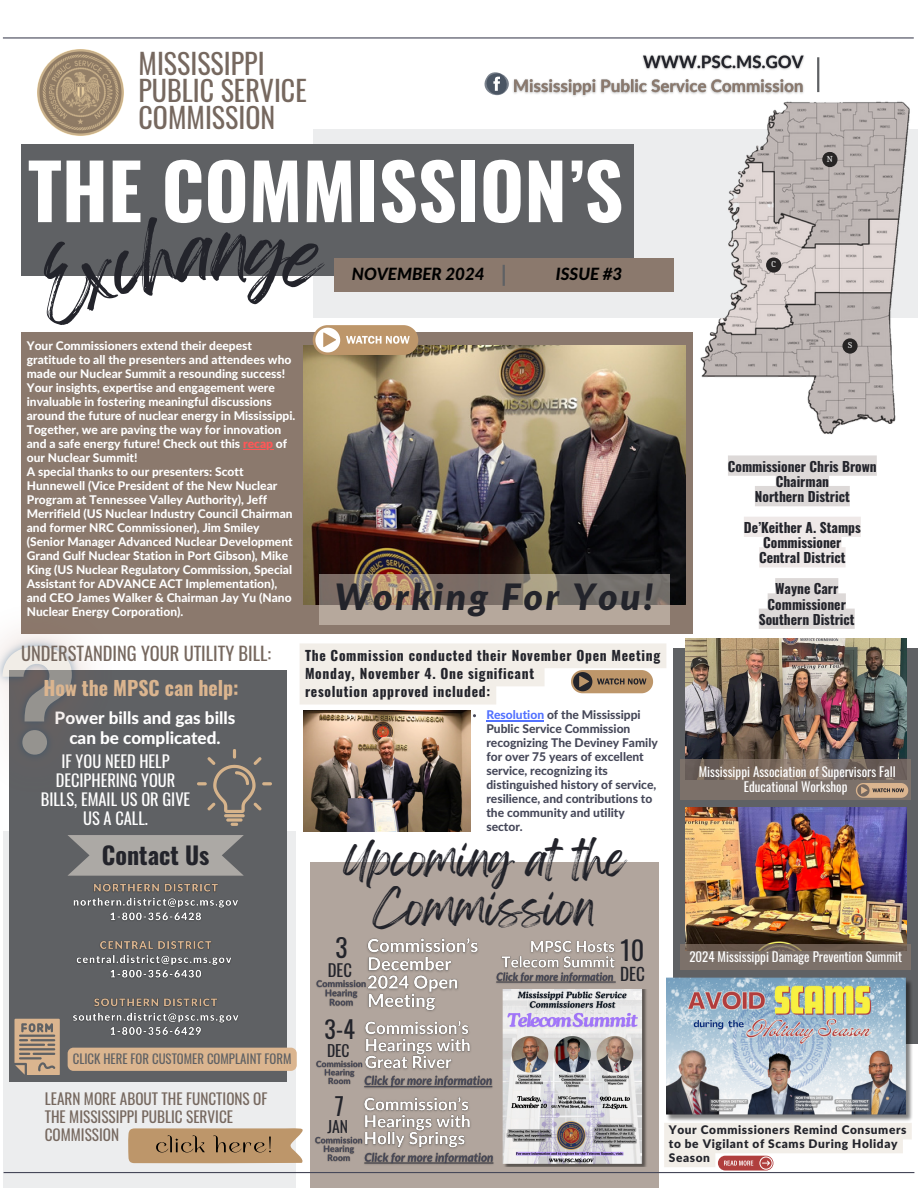
<style>
.page{position:relative;width:918px;height:1188px;background:#fff}
.page>*{position:absolute;margin:0;border:0;box-sizing:border-box;transform-origin:0 0}
.t1{font:700 76.05px "Oswald";color:#fff}
.t2{font:41.7px/48.3px "Feeling Passionate";color:#23242b;text-align:center}
.t3{font:italic 900 36.45px "Lato";letter-spacing:.08em;color:#23242b}
.t4{font:28.05px/27px "Oswald";color:#76685f}
.t5{font:26.25px "Oswald";color:#23242b}
.t6{font:25.35px "Oswald";color:#23242b}
.t7{font:700 24px "Oswald";color:#23242b}
.t8{font:24px "Oswald";color:#23242b}
.t9{font:23.85px "Oswald";color:#23242b}
.t10{font:700 19.8px "Oswald";color:#dbb58f}
.t11{font:18.45px "Oswald";color:#76685f}
.t12{font:800 17.1px/20.2px "Lato Latin";color:#fff;text-align:center}
.t13{font:17.1px "Oswald";color:#23242b}
.t14{font:italic 800 16.95px "Lato";color:#000}
.t15{font:16.65px "Oswald";color:#23242b}
.t16{font:16.35px/19.2px "Oswald";color:#fff;text-align:center}
.t17{font:15.6px "Oswald";color:#23242b}
.t18{font:15.3px/18px "Oswald";color:#76685f}
.t19{font:700 13.65px/18.1px "Oswald";letter-spacing:.05em;color:#23242b}
.t20{font:700 13.5px "Oswald";color:#23242b}
.t21{font:12.9px/15.1px "Oswald";color:#fff;text-align:center}
.t22{font:12.75px "Oswald";color:#5f6164}
.t23{font:800 12px/14px "Lato Latin";color:#fff}
.t24{font:800 12px/14px "Lato Latin";color:#464859}
.t25{font:900 11.85px/14px "Lato Latin";letter-spacing:.05em;color:#23242b}
.t26{font:8.85px "Caladea";color:#eeefef}
.s1{font-weight:900;color:#ff5757}
.s2{color:#5271ff}
</style>
<div class="page">
<div style="left:21px;top:332px;width:672px;height:302px;background:#8b796d"></div>
<div style="left:313px;top:129px;width:605px;height:189px;background:#ecedee"></div>
<div style="left:21px;top:144px;width:612px;height:131px;background:#5f6164"></div>
<div style="left:334px;top:258px;width:340px;height:34px;background:#8b796d"></div>
<hr style="left:503px;top:265px;width:2px;height:21px;background:#5f6164">
<div style="left:674px;top:648px;width:244px;height:396px;background:#5f6164"></div>
<div style="left:3px;top:831px;width:293px;height:357px;background:#ecedee"></div>
<div style="left:10px;top:670px;width:277px;height:411px;background:#5f6164"></div>
<img style="left:198px;top:750px;width:73px;height:75px">
<div style="left:311px;top:862px;width:348px;height:326px;background:#b1a59d"></div>
<hr style="left:4px;top:1172px;width:910px;height:1px;background:#464859">
<hr style="left:3px;top:37px;width:911px;height:2px;background:#464859">
<img style="left:38px;top:50px;width:85px;height:85px">
<hr style="left:817px;top:57px;width:2px;height:35px;background:#5f6164">
<img style="left:515px;top:54px;width:289px;height:43px">
<svg style="left:484px;top:72px;width:31px;height:24px"></svg>
<img style="left:693px;top:89px;width:217px;height:346px">
<div style="left:822px;top:152px;width:16px;height:15px;background:#272525;border-radius:50%"></div>
<div style="left:766px;top:257px;width:15px;height:16px;background:#272525;border-radius:50%"></div>
<div style="left:842px;top:338px;width:16px;height:16px;background:#272525;border-radius:50%"></div>
<img style="left:303px;top:345px;width:382px;height:260px">
<hr style="left:243px;top:449px;width:30px;height:1px;background:#ff5757">
<img style="left:9px;top:632px;width:79px;height:166px">
<img style="left:0;top:638px;width:81px;height:126px">
<svg style="left:2px;top:646px;width:70px;height:109px"></svg>
<svg style="left:68px;top:835px;width:176px;height:41px;background:#a19f9c"></svg>
<svg style="left:128px;top:1128px;width:175px;height:35px;background:#b6936b"></svg>
<img style="left:666px;top:978px;width:246px;height:143px">
<img style="left:73px;top:883px;width:165px;height:153px">
<svg style="left:15px;top:1019px;width:45px;height:56px"></svg>
<svg style="left:300px;top:643px;width:366px;height:62px"></svg>
<img style="left:303px;top:711px;width:167px;height:121px">
<img style="left:503px;top:989px;width:144px;height:177px">
<svg style="left:664px;top:1123px;width:248px;height:47px"></svg>
<img style="left:685px;top:808px;width:221px;height:136px">
<svg style="left:681px;top:944px;width:230px;height:26px;background:#776b63"></svg>
<img style="left:685px;top:638px;width:221px;height:122px">
<svg style="left:681px;top:760px;width:230px;height:40px;background:#7a6d65"></svg>
<svg style="left:856px;top:783px;width:52px;height:15px"></svg>
<hr style="left:486px;top:720px;width:58px;height:1px;background:#5271ff">
<svg style="left:728px;top:455px;width:149px;height:51px"></svg>
<svg style="left:744px;top:517px;width:117px;height:50px"></svg>
<svg style="left:759px;top:578px;width:96px;height:51px"></svg>
<div style="left:319px;top:574px;width:351px;height:51px;background:#e5dcd0;opacity:.48"></div>
<img style="left:501px;top:940px;width:114px;height:28px">
<img style="left:496px;top:968px;width:120px;height:16px">
<div style="left:68px;top:1048px;width:229px;height:23px;background:#dbb58f;border-radius:6px"></div>
<img style="left:367px;top:938px;width:112px;height:74px">
<img style="left:316px;top:978px;width:53px;height:32px">
<img style="left:366px;top:1075px;width:127px;height:14px">
<img style="left:364px;top:1020px;width:107px;height:50px">
<img style="left:316px;top:1058px;width:50px;height:30px">
<img style="left:365px;top:1152px;width:129px;height:13px">
<img style="left:363px;top:1097px;width:113px;height:58px">
<img style="left:314px;top:1135px;width:51px;height:29px">
<svg style="left:21px;top:275px;width:397px;height:80px"></svg>
<p class="t4" style="left:139px;top:49px;width:170px">MISSISSIPPI<br>PUBLIC SERVICE<br>COMMISSION</p>
<p class="t1" style="left:28px;top:131px;width:597px">THE COMMISSION’S</p>
<p class="t14" style="left:352px;top:266px;width:134px">NOVEMBER 2024</p>
<p class="t14" style="left:556px;top:266px;width:68px">ISSUE #3</p>
<p class="t26" style="left:771px;top:259px;width:6px">C</p>
<p class="t26" style="left:827px;top:154px;width:8px">N</p>
<p class="t23" style="left:27px;top:339px;width:227px">Your Commissioners extend their deepest</p>
<p class="t26" style="left:848px;top:340px;width:5px">S</p>
<p class="t23" style="left:27px;top:353px;width:270px">gratitude to all the presenters and attendees who made our Nuclear Summit a resounding success!<br>Your insights, expertise and engagement were invaluable in fostering meaningful discussions around the future of nuclear energy in Mississippi.</p>
<p class="t23" style="left:27px;top:423px;width:262px">Together, we are paving the way for innovation and a safe energy future! Check out this <span class="s1">recap</span> of</p>
<h1 class="t23" style="left:27px;top:451px;width:252px">our Nuclear Summit!<br>A special thanks to our presenters: Scott<br>Hunnewell (Vice President of the New Nuclear</h1>
<h2 class="t23" style="left:27px;top:493px;width:267px">Program at Tennessee Valley Authority), Jeff Merrifield (US Nuclear Industry Council Chairman and former NRC Commissioner), Jim Smiley (Senior Manager Advanced Nuclear Development Grand Gulf Nuclear Station in Port Gibson), Mike King (US Nuclear Regulatory Commission, Special Assistant for ADVANCE ACT Implementation), and CEO James Walker &amp; Chairman Jay Yu (Nano Nuclear Energy Corporation).</h2>
<p class="t20" style="left:728px;top:456px;width:150px">Commissioner Chris Brown</p>
<p class="t20" style="left:776px;top:471px;width:55px">Chairman</p>
<p class="t20" style="left:755px;top:486px;width:96px">Northern District</p>
<p class="t20" style="left:744px;top:517px;width:119px">De’Keither A. Stamps</p>
<p class="t20" style="left:763px;top:532px;width:80px">Commissioner</p>
<p class="t20" style="left:759px;top:547px;width:88px">Central District</p>
<p class="t20" style="left:775px;top:578px;width:65px">Wayne Carr</p>
<h3 class="t20" style="left:768px;top:594px;width:80px">Commissioner</h3>
<p class="t3" style="left:335px;top:580px;width:320px">Working For You!</p>
<p class="t20" style="left:759px;top:609px;width:97px">Southern District</p>
<h6 class="t11" style="left:21px;top:639px;width:251px">UNDERSTANDING YOUR UTILITY BILL:</h6>
<p class="t10" style="left:44px;top:672px;width:197px">How the MPSC can help:</p>
<p class="t12" style="left:55px;top:708px;width:182px">Power bills and gas bills can be complicated.</p>
<p class="t16" style="left:41px;top:751px;width:151px">IF YOU NEED HELP<br>DECIPHERING YOUR<br>BILLS, EMAIL US OR GIVE<br>US A CALL.</p>
<p class="t7" style="left:102px;top:836px;width:109px">Contact Us</p>
<p class="t19" style="left:305px;top:646px;width:357px">The Commission conducted their November Open Meeting<br>Monday, November 4. One significant</p>
<p class="t19" style="left:305px;top:682px;width:187px">resolution approved included:</p>
<p class="t24" style="left:486px;top:709px;width:173px"><span class="s2">Resolution</span> of the Mississippi<br>Public Service Commission recognizing The Deviney Family for over 75 years of excellent service, recognizing its distinguished history of service, resilience, and contributions to the community and utility sector.</p>
<p class="t2" style="left:344px;top:837px;width:283px">Upcoming at the<br>Commission</p>
<p class="t5" style="left:621px;top:930px;width:25px">10</p>
<p class="t13" style="left:620px;top:960px;width:26px">DEC</p>
<p class="t6" style="left:336px;top:928px;width:14px">3</p>
<p class="t15" style="left:328px;top:957px;width:26px">DEC</p>
<p class="t21" style="left:699px;top:764px;width:198px">Mississippi Association of Supervisors Fall<br>Educational Workshop</p>
<p class="t21" style="left:689px;top:949px;width:214px">2024 Mississippi Damage Prevention Summit</p>
<p class="t22" style="left:73px;top:1049px;width:220px">CLICK HERE FOR CUSTOMER COMPLAINT FORM</p>
<p class="t18" style="left:45px;top:1089px;width:224px">LEARN MORE ABOUT THE FUNCTIONS OF<br>THE MISSISSIPPI PUBLIC SERVICE<br>COMMISSION</p>
<p class="t9" style="left:325px;top:1011px;width:32px">3-4</p>
<p class="t17" style="left:327px;top:1038px;width:24px">DEC</p>
<p class="t8" style="left:335px;top:1087px;width:11px">7</p>
<p class="t17" style="left:328px;top:1115px;width:22px">JAN</p>
<p class="t25" style="left:669px;top:1124px;width:239px">Your Commissioners Remind Consumers to be Vigilant of Scams During Holiday<br>Season</p>
</div>
